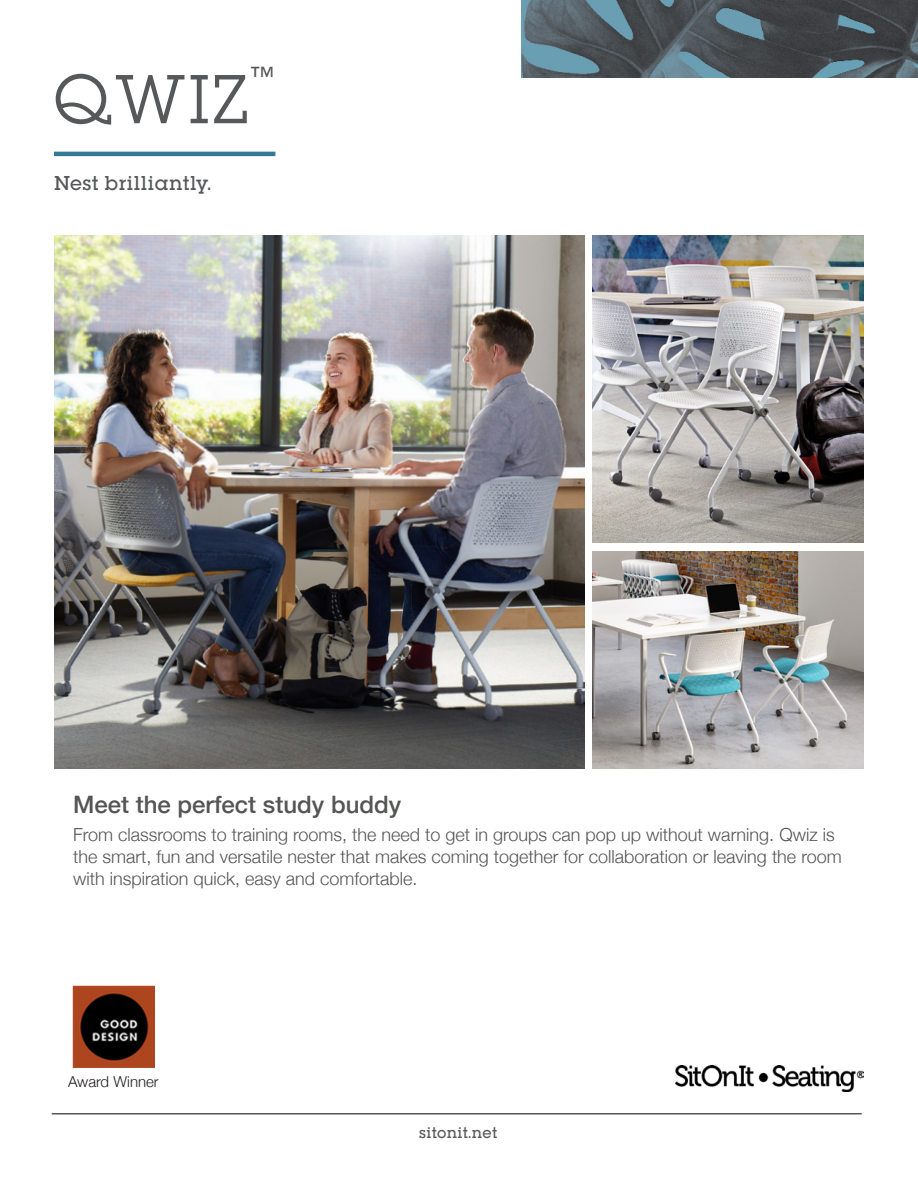
<style>
.page{position:relative;width:918px;height:1188px;background:#fff}
.page>*{position:absolute;margin:0;border:0;box-sizing:border-box;transform-origin:0 0}
.t1{font:67.5px "Lubalin Graph Std";color:#57585a}
.t2{font:600 25.35px "Lubalin Graph Std";color:#57585a}
.t3{font:500 24px "Helvetica Neue";color:#545654}
.t4{font:500 19.5px "Lubalin Graph Std";letter-spacing:.025em;color:#57585a}
.t5{font:300 18px/21.6px "Helvetica Neue";color:#545654}
.t6{font:500 15px "Lubalin Graph Std";letter-spacing:.025em;color:#57585a}
.t7{font:300 15px "Helvetica Neue";color:#231f20}
</style>
<div class="page">
<img style="left:54px;top:235px;width:530px;height:534px">
<hr style="left:54px;top:152px;width:221px;height:4px;background:#367994">
<img style="left:593px;top:235px;width:271px;height:307px">
<img style="left:593px;top:552px;width:271px;height:217px">
<hr style="left:52px;top:1113px;width:810px;height:1px;background:#57585a">
<img style="left:73px;top:985px;width:82px;height:82px">
<img style="left:522px;top:0;width:396px;height:78px">
<img style="left:675px;top:1066px;width:189px;height:25px">
<p class="t2" style="left:251px;top:59px;width:26px">™</p>
<p class="t1" style="left:54px;top:57px;width:195px">QWIZ</p>
<p class="t4" style="left:54px;top:170px;width:159px">Nest brilliantly.</p>
<p class="t3" style="left:73px;top:785px;width:330px">Meet the perfect study buddy</p>
<p class="t5" style="left:73px;top:823px;width:770px">From classrooms to training rooms, the need to get in groups can pop up without warning. Qwiz is the smart, fun and versatile nester that makes coming together for collaboration or leaving the room with inspiration quick, easy and comfortable.</p>
<p class="t7" style="left:68px;top:1070px;width:92px">Award Winner</p>
<p class="t6" style="left:419px;top:1124px;width:79px">sitonit.net</p>
</div>
